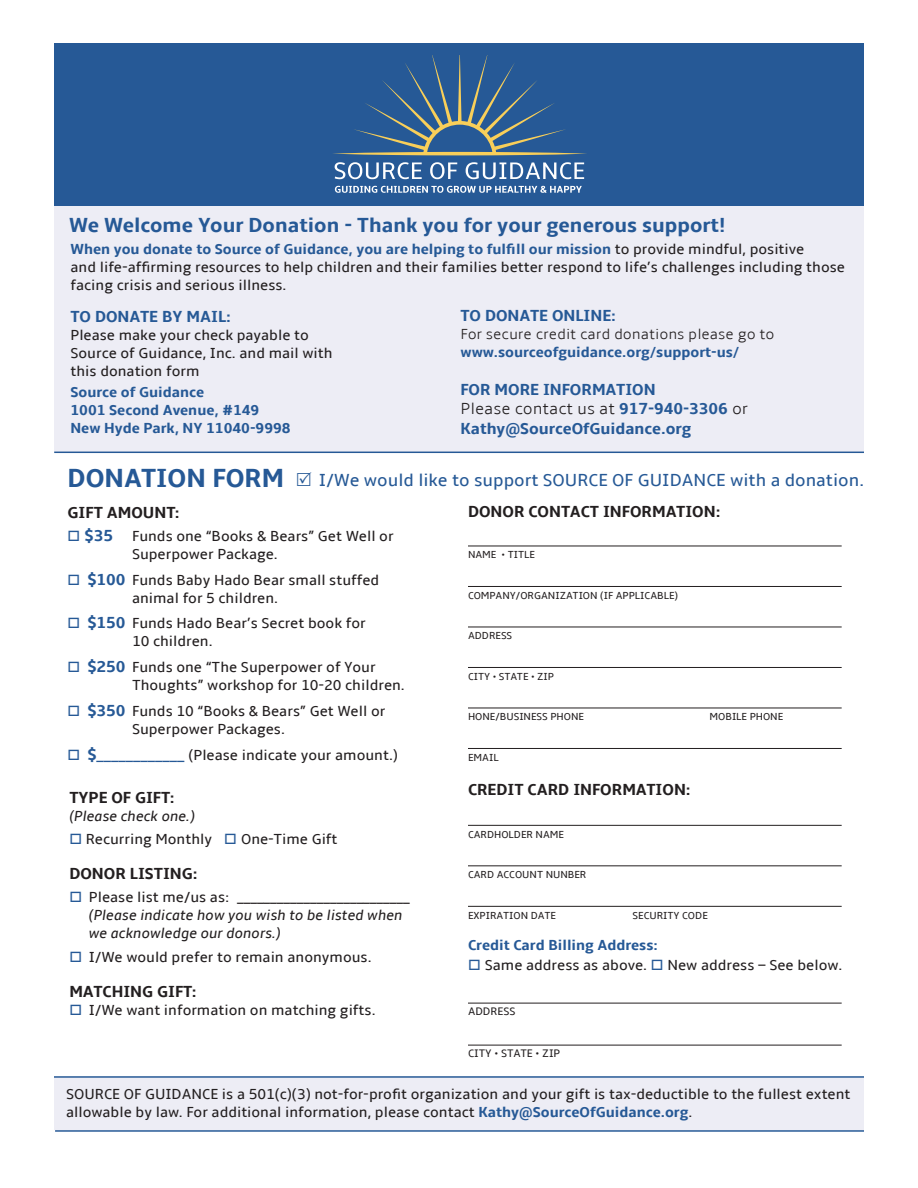
<style>
.page{position:relative;width:918px;height:1188px;background:#fff}
.page>*{position:absolute;margin:0;border:0;box-sizing:border-box;transform-origin:0 0}
.t1{font:700 27px "Amble";color:#265996}
.t2{font:700 21px "Amble";color:#265996}
.t3{font:18px "Amble";color:#265996}
.t4{font:700 16.5px/19.8px "Amble";color:#265996}
.t5{font:700 16.5px "Amble";color:#231f20}
.t6{font:15px/18px "Amble";color:#231f20}
.t7{font:700 15px "Amble";color:#265996}
.t8{font:italic 15px/18px "Amble";color:#231f20}
.t9{font:300 15px/18px "Amble";color:#231f20}
.t10{font:11.25px "Amble";color:#231f20}
.t11{font:10.5px "Amble";color:#231f20}
.s1{font-weight:700;color:#265996}
.s2{color:#265996}
.s3{font-weight:700;font-size:16.5px;color:#265996}
.s4{font-size:16.5px;color:#265996}
.s5{font-weight:300;color:#231f20}
</style>
<div class="page">
<div style="left:54px;top:1078px;width:810px;height:52px;background:#ededf5"></div>
<div style="left:54px;top:154px;width:810px;height:298px;background:#ededf5"></div>
<hr style="left:468px;top:546px;width:374px;height:1px;background:#231f20">
<hr style="left:468px;top:586px;width:374px;height:1px;background:#231f20">
<hr style="left:468px;top:627px;width:374px;height:1px;background:#231f20">
<hr style="left:468px;top:667px;width:374px;height:1px;background:#231f20">
<hr style="left:468px;top:708px;width:374px;height:1px;background:#231f20">
<hr style="left:468px;top:748px;width:374px;height:1px;background:#231f20">
<hr style="left:468px;top:825px;width:374px;height:1px;background:#231f20">
<hr style="left:468px;top:865px;width:374px;height:1px;background:#231f20">
<hr style="left:468px;top:906px;width:374px;height:1px;background:#231f20">
<hr style="left:468px;top:1003px;width:374px;height:1px;background:#231f20">
<hr style="left:468px;top:1045px;width:374px;height:1px;background:#231f20">
<hr style="left:54px;top:452px;width:810px;height:1px;background:#265996">
<hr style="left:55px;top:1130px;width:809px;height:2px;background:#265996">
<div style="left:54px;top:43px;width:810px;height:163px;background:#265996"></div>
<svg style="left:335px;top:162px;width:87px;height:17px"></svg>
<svg style="left:430px;top:162px;width:27px;height:17px"></svg>
<svg style="left:466px;top:162px;width:118px;height:17px"></svg>
<svg style="left:335px;top:186px;width:247px;height:7px"></svg>
<svg style="left:333px;top:56px;width:254px;height:99px"></svg>
<hr style="left:54px;top:1076px;width:810px;height:2px;background:#265996">
<p class="t2" style="left:69px;top:213px;width:658px">We Welcome Your Donation - Thank you for your generous support!</p>
<p class="t6" style="left:70px;top:240px;width:776px"><span class="s1">When you donate to Source of Guidance, you are helping to fulfill our mission</span> to provide mindful, positive<br>and life-affirming resources to help children and their families better respond to life’s challenges including those facing crisis and serious illness.</p>
<p class="t4" style="left:70px;top:307px;width:162px">TO DONATE BY MAIL:</p>
<p class="t6" style="left:70px;top:326px;width:264px">Please make your check payable to<br>Source of Guidance, Inc. and mail with this donation form</p>
<p class="t7" style="left:70px;top:383px;width:135px">Source of Guidance</p>
<p class="t7" style="left:70px;top:401px;width:190px">1001 Second Avenue, #149</p>
<p class="t7" style="left:70px;top:419px;width:222px">New Hyde Park, NY 11040-9998</p>
<p class="t1" style="left:68px;top:462px;width:218px">DONATION FORM</p>
<p class="t5" style="left:68px;top:503px;width:114px">GIFT AMOUNT:</p>
<p class="t6" style="left:132px;top:527px;width:263px;text-indent:-64px"><span class="s2">□</span> <span class="s3">$35</span> Funds one “Books &amp; Bears” Get Well or<br>Superpower Package.</p>
<p class="t6" style="left:132px;top:571px;width:249px;text-indent:-64px"><span class="s2">□</span> <span class="s3">$100</span> Funds Baby Hado Bear small stuffed animal for 5 children.</p>
<p class="t6" style="left:132px;top:615px;width:235px;text-indent:-64px"><span class="s2">□</span> <span class="s3">$150</span> Funds Hado Bear’s Secret book for<br>10 children.</p>
<p class="t6" style="left:132px;top:658px;width:274px;text-indent:-64px"><span class="s2">□</span> <span class="s3">$250</span> Funds one “The Superpower of Your<br>Thoughts” workshop for 10-20 children.</p>
<p class="t6" style="left:132px;top:702px;width:255px;text-indent:-64px"><span class="s2">□</span> <span class="s3">$350</span> Funds 10 “Books &amp; Bears” Get Well or<br>Superpower Packages.</p>
<p class="t6" style="left:68px;top:746px;width:332px"><span class="s2">□</span> <span class="s3">$</span><span class="s4">____________</span> (Please indicate your amount.)</p>
<p class="t4" style="left:460px;top:306px;width:157px">TO DONATE ONLINE:</p>
<p class="t9" style="left:460px;top:325px;width:315px">For secure credit card donations please go to <span class="s1">www.sourceofguidance.org/support-us/</span></p>
<p class="t4" style="left:460px;top:379px;width:197px">FOR MORE INFORMATION</p>
<p class="t4" style="left:460px;top:399px;width:289px"><span class="s5">Please contact us at</span> 917-940-3306 <span class="s5">or<br></span>Kathy@SourceOfGuidance.org</p>
<p class="t3" style="left:319px;top:469px;width:546px">I/We would like to support SOURCE OF GUIDANCE with a donation.</p>
<p class="t5" style="left:468px;top:502px;width:254px">DONOR CONTACT INFORMATION:</p>
<p class="t11" style="left:468px;top:549px;width:69px">NAME • TITLE</p>
<p class="t11" style="left:468px;top:589px;width:212px">COMPANY/ORGANIZATION (IF APPLICABLE)</p>
<p class="t11" style="left:468px;top:630px;width:46px">ADDRESS</p>
<p class="t11" style="left:468px;top:670px;width:88px">CITY • STATE • ZIP</p>
<p class="t11" style="left:468px;top:711px;width:118px">HONE/BUSINESS PHONE</p>
<p class="t11" style="left:710px;top:711px;width:75px">MOBILE PHONE</p>
<p class="t11" style="left:468px;top:751px;width:32px">EMAIL</p>
<p class="t5" style="left:69px;top:788px;width:107px">TYPE OF GIFT:</p>
<p class="t8" style="left:69px;top:808px;width:127px">(Please check one.)</p>
<p class="t6" style="left:69px;top:830px;width:270px"><span class="s2">□</span> Recurring Monthly <span class="s2">□</span> One-Time Gift</p>
<p class="t5" style="left:69px;top:864px;width:130px">DONOR LISTING:</p>
<p class="t6" style="left:69px;top:888px;width:342px"><span class="s2">□</span> Please list me/us as: __________________________</p>
<p class="t8" style="left:89px;top:906px;width:315px">(Please indicate how you wish to be listed when we acknowledge our donors.)</p>
<p class="t6" style="left:69px;top:948px;width:304px"><span class="s2">□</span> I/We would prefer to remain anonymous.</p>
<p class="t5" style="left:69px;top:982px;width:129px">MATCHING GIFT:</p>
<p class="t6" style="left:69px;top:1001px;width:308px"><span class="s2">□</span> I/We want information on matching gifts.</p>
<p class="t5" style="left:468px;top:780px;width:224px">CREDIT CARD INFORMATION:</p>
<p class="t11" style="left:468px;top:828px;width:98px">CARDHOLDER NAME</p>
<p class="t11" style="left:468px;top:869px;width:120px">CARD ACCOUNT NUNBER</p>
<p class="t11" style="left:468px;top:909px;width:89px">EXPIRATION DATE</p>
<p class="t11" style="left:633px;top:909px;width:77px">SECURITY CODE</p>
<p class="t7" style="left:468px;top:936px;width:192px">Credit Card Billing Address:</p>
<p class="t6" style="left:468px;top:956px;width:376px"><span class="s2">□</span> Same address as above. <span class="s2">□</span> New address – See below.</p>
<p class="t10" style="left:468px;top:1005px;width:49px">ADDRESS</p>
<p class="t10" style="left:468px;top:1047px;width:94px">CITY • STATE • ZIP</p>
<p class="t6" style="left:66px;top:1085px;width:786px">SOURCE OF GUIDANCE is a 501(c)(3) not-for-profit organization and your gift is tax-deductible to the fullest extent allowable by law. For additional information, please contact <span class="s1">Kathy@SourceOfGuidance.org</span>.</p>
</div>
